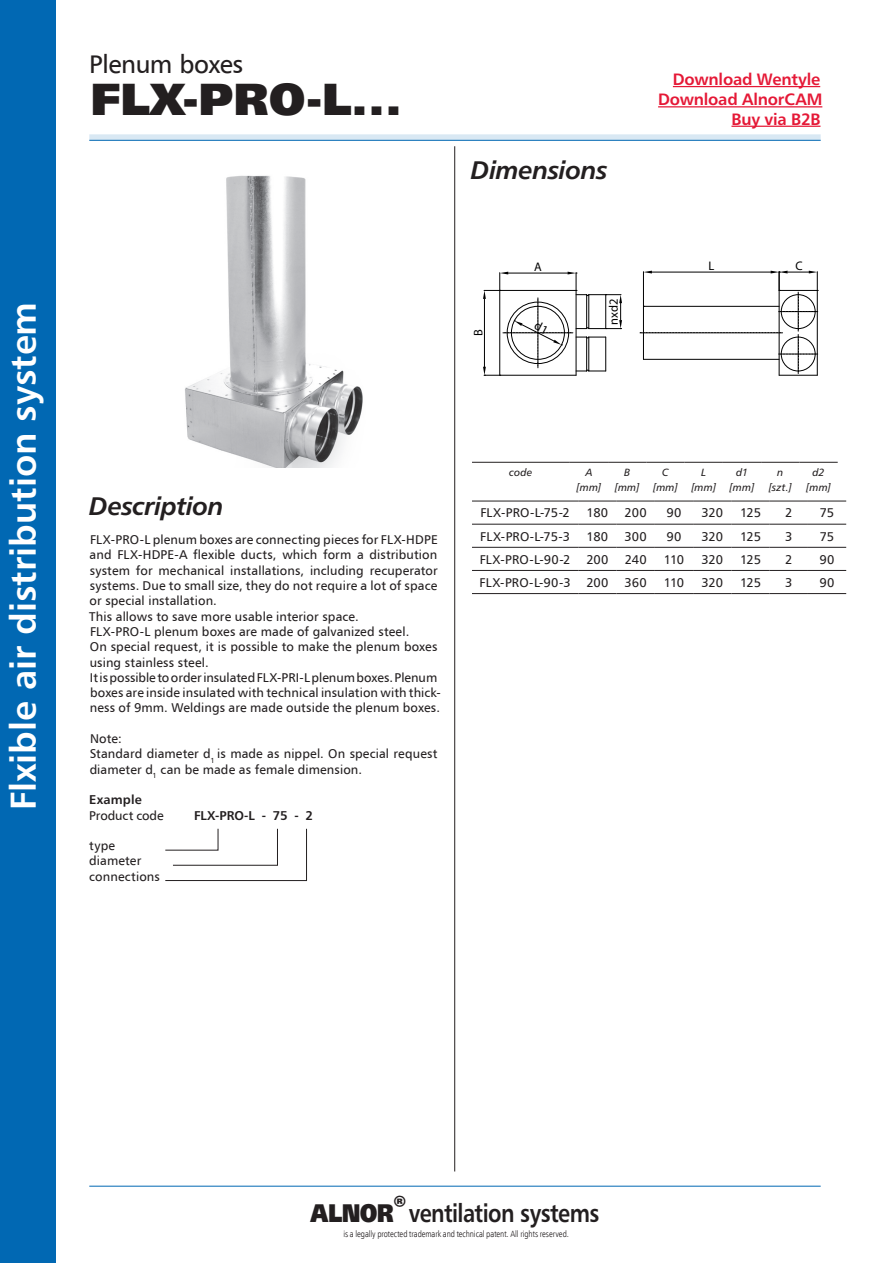
<style>
.page{position:relative;width:893px;height:1263px;background:#fff}
.page>*{position:absolute;margin:0;border:0;box-sizing:border-box;transform-origin:0 0}
.t1{font:900 45px "Humanist 777 TL";color:#231f20}
.t2{font:700 36px "Humanist 777 TL";color:#fff}
.t3{font:700 25.5px "Humanist 777 TL";letter-spacing:-.025em;color:#231f20;scale:.85 1}
.t4{font:italic 700 25.5px "Humanist 777 TL";letter-spacing:-.025em;color:#231f20}
.t5{font:25.5px "Humnst 777 EU Normal";letter-spacing:-.015em;color:#231f20}
.t6{font:700 16.5px/19.8px "Humanist 777 TL";letter-spacing:-.015em;color:#e51836;text-align:right}
.t7{font:12.75px/15.3px "Humnst 777 EU Normal";letter-spacing:.01em;color:#231f20}
.t8{font:700 12.75px "Humanist 777 TL";letter-spacing:.01em;color:#231f20}
.t9{font:12.75px "Humnst 777 EU Normal";letter-spacing:-.01em;color:#231f20}
.t10{font:12.45px "Myriad Pro";color:#000}
.t11{font:italic 10.5px/15.3px "Humanist 777 TL";letter-spacing:.02em;color:#231f20;text-align:center}
.t12{font:9px "Humnst 777 Lt Cn EU Normal";letter-spacing:-.005em;color:#231f20}
.s1{font-weight:900}
</style>
<div class="page">
<hr style="left:89px;top:1186px;width:732px;height:1px;background:#0168b3">
<hr style="left:454px;top:146px;width:1px;height:1025px;background:#231f20">
<div style="left:0;top:0;width:55px;height:1263px;background:#0168b3"></div>
<div style="left:89px;top:134px;width:732px;height:6px;background:#d9e8f3"></div>
<hr style="left:89px;top:140px;width:732px;height:1px;background:#0168b3">
<hr style="left:673px;top:86px;width:147px;height:1px;background:#e51836">
<hr style="left:658px;top:106px;width:164px;height:1px;background:#e51836">
<hr style="left:731px;top:126px;width:89px;height:1px;background:#e51836">
<hr style="left:779px;top:290px;width:1px;height:85px;background:#000">
<hr style="left:817px;top:290px;width:1px;height:85px;background:#000">
<hr style="left:779px;top:375px;width:38px;height:1px;background:#000">
<svg style="left:640px;top:271px;width:178px;height:103px"></svg>
<hr style="left:472px;top:462px;width:98px;height:1px;background:#231f20">
<hr style="left:570px;top:462px;width:38px;height:1px;background:#231f20">
<hr style="left:608px;top:462px;width:38px;height:1px;background:#231f20">
<hr style="left:646px;top:462px;width:39px;height:1px;background:#231f20">
<hr style="left:685px;top:462px;width:38px;height:1px;background:#231f20">
<hr style="left:723px;top:462px;width:38px;height:1px;background:#231f20">
<hr style="left:761px;top:462px;width:38px;height:1px;background:#231f20">
<hr style="left:799px;top:462px;width:39px;height:1px;background:#231f20">
<svg style="left:165px;top:828px;width:142px;height:53px"></svg>
<img style="left:185px;top:175px;width:178px;height:293px">
<hr style="left:472px;top:501px;width:106px;height:1px;background:#231f20">
<hr style="left:578px;top:501px;width:39px;height:1px;background:#231f20">
<hr style="left:617px;top:501px;width:38px;height:1px;background:#231f20">
<hr style="left:655px;top:501px;width:38px;height:1px;background:#231f20">
<hr style="left:693px;top:501px;width:38px;height:1px;background:#231f20">
<hr style="left:731px;top:501px;width:39px;height:1px;background:#231f20">
<hr style="left:770px;top:501px;width:38px;height:1px;background:#231f20">
<hr style="left:808px;top:501px;width:38px;height:1px;background:#231f20">
<hr style="left:472px;top:524px;width:106px;height:1px;background:#231f20">
<hr style="left:578px;top:524px;width:39px;height:1px;background:#231f20">
<hr style="left:617px;top:524px;width:38px;height:1px;background:#231f20">
<hr style="left:655px;top:524px;width:38px;height:1px;background:#231f20">
<hr style="left:693px;top:524px;width:38px;height:1px;background:#231f20">
<hr style="left:731px;top:524px;width:39px;height:1px;background:#231f20">
<hr style="left:770px;top:524px;width:38px;height:1px;background:#231f20">
<hr style="left:808px;top:524px;width:38px;height:1px;background:#231f20">
<hr style="left:472px;top:547px;width:106px;height:1px;background:#231f20">
<hr style="left:578px;top:547px;width:39px;height:1px;background:#231f20">
<hr style="left:617px;top:547px;width:38px;height:1px;background:#231f20">
<hr style="left:655px;top:547px;width:38px;height:1px;background:#231f20">
<hr style="left:693px;top:547px;width:38px;height:1px;background:#231f20">
<hr style="left:731px;top:547px;width:39px;height:1px;background:#231f20">
<hr style="left:770px;top:547px;width:38px;height:1px;background:#231f20">
<hr style="left:808px;top:547px;width:38px;height:1px;background:#231f20">
<hr style="left:472px;top:570px;width:106px;height:1px;background:#231f20">
<hr style="left:578px;top:570px;width:39px;height:1px;background:#231f20">
<hr style="left:617px;top:570px;width:38px;height:1px;background:#231f20">
<hr style="left:655px;top:570px;width:38px;height:1px;background:#231f20">
<hr style="left:693px;top:570px;width:38px;height:1px;background:#231f20">
<hr style="left:731px;top:570px;width:39px;height:1px;background:#231f20">
<hr style="left:770px;top:570px;width:38px;height:1px;background:#231f20">
<hr style="left:808px;top:570px;width:38px;height:1px;background:#231f20">
<hr style="left:472px;top:593px;width:106px;height:1px;background:#231f20">
<hr style="left:578px;top:593px;width:39px;height:1px;background:#231f20">
<hr style="left:617px;top:593px;width:38px;height:1px;background:#231f20">
<hr style="left:655px;top:593px;width:38px;height:1px;background:#231f20">
<hr style="left:693px;top:593px;width:38px;height:1px;background:#231f20">
<hr style="left:731px;top:593px;width:39px;height:1px;background:#231f20">
<hr style="left:770px;top:593px;width:38px;height:1px;background:#231f20">
<hr style="left:808px;top:593px;width:38px;height:1px;background:#231f20">
<svg style="left:483px;top:272px;width:139px;height:104px"></svg>
<h2 class="t2" style="left:0;top:810px;width:510px;rotate:-90deg">Flxible air distribution system</h2>
<h3 class="t5" style="left:89px;top:48px;width:156px">Plenum boxes</h3>
<h1 class="t1" style="left:90px;top:69px;width:313px">FLX-PRO-L...</h1>
<h3 class="t4" style="left:471px;top:153px;width:138px">Dimensions</h3>
<p class="t10" style="left:470px;top:336px;width:8px;rotate:-90deg">B</p>
<p class="t10" style="left:534px;top:259px;width:9px">A</p>
<p class="t10" style="left:606px;top:325px;width:27px;rotate:-90deg">nxd2</p>
<p class="t6" style="left:658px;top:69px;width:166px">Download Wentyle<br>Download AlnorCAM<br>Buy via B2B</p>
<p class="t10" style="left:708px;top:258px;width:7px">L</p>
<p class="t10" style="left:795px;top:258px;width:9px">C</p>
<h3 class="t4" style="left:89px;top:490px;width:136px">Description</h3>
<p class="t7" style="left:89px;top:532px;width:353px">FLX-PRO-L plenum boxes are connecting pieces for FLX-HDPE and FLX-HDPE-A flexible ducts, which form a distribution system for mechanical installations, including recuperator systems. Due to small size, they do not require a lot of space or special installation.<br>This allows to save more usable interior space.<br>FLX-PRO-L plenum boxes are made of galvanized steel.<br>On special request, it is possible to make the plenum boxes using stainless steel.<br>It is possible to order insulated FLX-PRI-L plenum boxes. Plenum boxes are inside insulated with technical insulation with thick&shy;ness of 9mm. Weldings are made outside the plenum boxes.</p>
<p class="t7" style="left:90px;top:731px;width:349px">Note:<br>Standard diameter d<sub>1</sub> is made as nippel. On special request diameter d<sub>1</sub> can be made as female dimension.</p>
<p class="t8" style="left:89px;top:791px;width:54px">Example</p>
<p class="t9" style="left:89px;top:807px;width:76px">Product code</p>
<p class="t8" style="left:194px;top:807px;width:120px">FLX-PRO-L - 75 - 2</p>
<p class="t7" style="left:89px;top:838px;width:72px">type diameter connections</p>
<p class="t11" style="left:509px;top:464px;width:25px">code</p>
<p class="t11" style="left:577px;top:464px;width:26px">A [mm]</p>
<p class="t11" style="left:615px;top:464px;width:26px">B [mm]</p>
<p class="t11" style="left:653px;top:464px;width:26px">C [mm]</p>
<p class="t11" style="left:691px;top:464px;width:26px">L [mm]</p>
<p class="t11" style="left:730px;top:464px;width:26px">d1 [mm]</p>
<p class="t11" style="left:769px;top:464px;width:25px">n [szt.]</p>
<p class="t11" style="left:806px;top:464px;width:26px">d2 [mm]</p>
<p class="t7" style="left:480px;top:505px;width:91px">FLX-PRO-L-75-2</p>
<p class="t7" style="left:587px;top:505px;width:23px">180</p>
<p class="t7" style="left:625px;top:505px;width:24px">200</p>
<p class="t7" style="left:666px;top:505px;width:16px">90</p>
<p class="t7" style="left:701px;top:505px;width:23px">320</p>
<p class="t7" style="left:740px;top:505px;width:22px">125</p>
<p class="t7" style="left:785px;top:505px;width:9px">2</p>
<p class="t7" style="left:820px;top:505px;width:16px">75</p>
<p class="t7" style="left:480px;top:528px;width:91px">FLX-PRO-L-75-3</p>
<p class="t7" style="left:587px;top:528px;width:23px">180</p>
<p class="t7" style="left:624px;top:528px;width:24px">300</p>
<p class="t7" style="left:666px;top:528px;width:16px">90</p>
<p class="t7" style="left:701px;top:528px;width:23px">320</p>
<p class="t7" style="left:740px;top:528px;width:22px">125</p>
<p class="t7" style="left:785px;top:528px;width:9px">3</p>
<p class="t7" style="left:820px;top:528px;width:16px">75</p>
<p class="t7" style="left:480px;top:551px;width:130px">FLX-PRO-L-90-2 200</p>
<p class="t7" style="left:625px;top:551px;width:24px">240</p>
<p class="t7" style="left:664px;top:551px;width:22px">110</p>
<p class="t7" style="left:701px;top:551px;width:23px">320</p>
<p class="t7" style="left:740px;top:551px;width:22px">125</p>
<p class="t7" style="left:785px;top:551px;width:9px">2</p>
<p class="t7" style="left:820px;top:551px;width:16px">90</p>
<p class="t7" style="left:480px;top:574px;width:130px">FLX-PRO-L-90-3 200</p>
<p class="t7" style="left:625px;top:574px;width:24px">360</p>
<p class="t7" style="left:664px;top:574px;width:22px">110</p>
<p class="t7" style="left:701px;top:574px;width:23px">320</p>
<p class="t7" style="left:740px;top:574px;width:22px">125</p>
<p class="t7" style="left:785px;top:574px;width:9px">3</p>
<p class="t7" style="left:820px;top:574px;width:16px">90</p>
<h3 class="t3" style="left:311px;top:1196px;width:341px"><span class="s1">ALNOR</span><sup>®</sup>ventilation systems</h3>
<p class="t12" style="left:343px;top:1228px;width:227px">is a legally protected trademark and technical patent. All rights reserved.</p>
</div>
